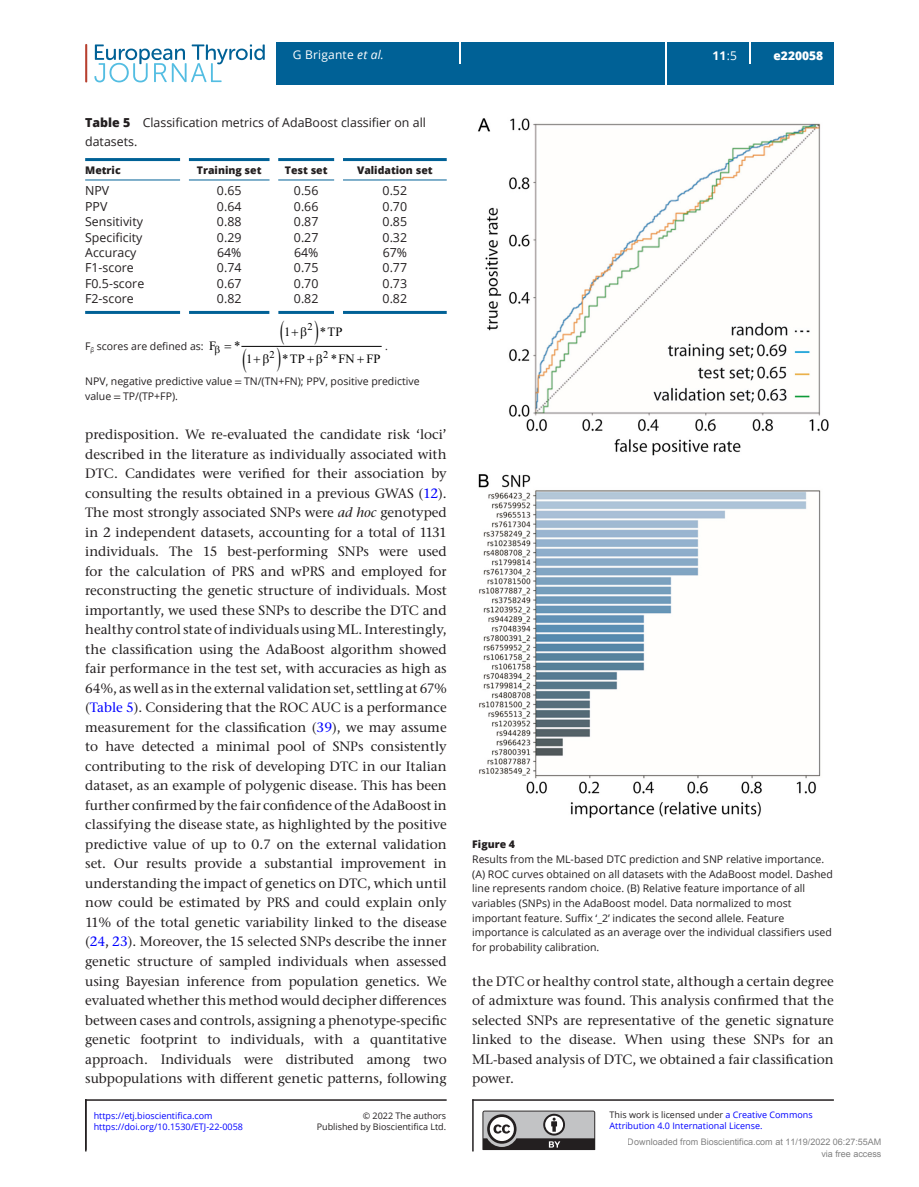
<style>
.page{position:relative;width:919px;height:1187px;background:#fff}
.page>*{position:absolute;margin:0;border:0;box-sizing:border-box;transform-origin:0 0}
.TXT{font:500 13.5px/19.5px "Stone Serif ITC Pro";color:#231f20;text-align:justify}
.t1{font:12.75px "Times New Roman";color:#000}
.TB{font:12.3px "Open Sans";color:#231f20}
.TC{font:12.3px/19.5px "Open Sans";color:#231f20}
.TB_Bot_Rule{font:12.3px "Open Sans";color:#231f20}
.t2{font:12px "Open Sans";letter-spacing:.015em;color:#fff}
.t3{font:800 12px "Open Sans";color:#fff}
.t4{font:700 12px "Open Sans";color:#fff}
.FC{font:10.5px/14.5px "Open Sans";color:#231f20}
.TFN{font:10.5px/14.7px "Open Sans";color:#231f20}
.TCH{font:800 10.5px "Open Sans";color:#231f20}
.TFN_F{font:10.5px "Open Sans";color:#231f20}
.FC-2{font:800 10.5px "Open Sans";color:#231f20}
.t5{font:10.5px "Times New Roman";color:#000}
.t6{font:9px/11.2px "Open Sans";color:#00f}
.t7{font:9px/12px "Arial";color:rgb(0 0 0/.5);text-align:right}
.t8{font:9px/11.2px "Open Sans";color:#231f20;text-align:right}
.s1{font-style:italic}
.s2{font-weight:400}
.s3{font-weight:800}
.s4{font-family:"STIX Two Text"}
.s5{color:#00f}
.s6{color:#231f20}
</style>
<div class="page">
<div style="left:276px;top:42px;width:557px;height:43px;background:#006196"></div>
<svg style="left:94px;top:44px;width:171px;height:38px"></svg>
<hr style="left:85px;top:44px;width:2px;height:38px;background:#b7402f">
<svg style="left:459px;top:42px;width:1px;height:22px"></svg>
<hr style="left:665px;top:42px;width:1px;height:43px;background:#fff">
<svg style="left:749px;top:42px;width:1px;height:22px"></svg>
<hr style="left:85px;top:158px;width:95px;height:3px;background:#006196">
<hr style="left:85px;top:180px;width:95px;height:1px;background:#006196">
<hr style="left:189px;top:158px;width:80px;height:3px;background:#006196">
<hr style="left:189px;top:180px;width:80px;height:1px;background:#006196">
<hr style="left:278px;top:158px;width:56px;height:3px;background:#006196">
<hr style="left:278px;top:180px;width:56px;height:1px;background:#006196">
<hr style="left:343px;top:158px;width:103px;height:3px;background:#006196">
<hr style="left:343px;top:180px;width:103px;height:1px;background:#006196">
<hr style="left:85px;top:311px;width:95px;height:3px;background:#006196">
<hr style="left:189px;top:311px;width:80px;height:3px;background:#006196">
<hr style="left:278px;top:311px;width:56px;height:3px;background:#006196">
<hr style="left:343px;top:311px;width:103px;height:3px;background:#006196">
<hr style="left:241px;top:346px;width:140px;height:1px;background:#000">
<img style="left:478px;top:118px;width:351px;height:700px">
<svg style="left:482px;top:1110px;width:113px;height:39px;background:#919091"></svg>
<hr style="left:85px;top:1099px;width:361px;height:1px;background:#231f20">
<hr style="left:85px;top:1099px;width:2px;height:52px;background:#231f20">
<hr style="left:472px;top:1099px;width:1px;height:52px;background:#231f20">
<hr style="left:472px;top:1099px;width:361px;height:1px;background:#231f20">
<svg style="left:277px;top:345px;width:7px;height:2px"></svg>
<p class="t2" style="left:293px;top:47px;width:92px">G Brigante <span class="s1">et al.</span></p>
<p class="t4" style="left:712px;top:47px;width:26px">11<span class="s2">:5</span></p>
<p class="t3" style="left:773px;top:46px;width:51px">e220058</p>
<p class="TC" style="left:85px;top:112px;width:342px"><span class="s3">Table 5</span> Classification metrics of AdaBoost classifier on all datasets.</p>
<p class="TCH" style="left:85px;top:162px;width:37px">Metric</p>
<p class="TCH" style="left:197px;top:162px;width:66px">Training set</p>
<p class="TCH" style="left:285px;top:162px;width:44px">Test set</p>
<p class="TCH" style="left:357px;top:162px;width:77px">Validation set</p>
<p class="TB" style="left:85px;top:182px;width:26px">NPV</p>
<p class="TB" style="left:217px;top:182px;width:26px">0.65</p>
<p class="TB" style="left:294px;top:182px;width:26px">0.56</p>
<p class="TB" style="left:382px;top:182px;width:26px">0.52</p>
<p class="TB" style="left:85px;top:198px;width:24px">PPV</p>
<p class="TB" style="left:217px;top:198px;width:26px">0.64</p>
<p class="TB" style="left:294px;top:198px;width:26px">0.66</p>
<p class="TB" style="left:382px;top:198px;width:26px">0.70</p>
<p class="TB" style="left:85px;top:213px;width:59px">Sensitivity</p>
<p class="TB" style="left:217px;top:213px;width:26px">0.88</p>
<p class="TB" style="left:294px;top:213px;width:26px">0.87</p>
<p class="TB" style="left:382px;top:213px;width:26px">0.85</p>
<p class="TB" style="left:85px;top:228px;width:59px">Specificity</p>
<p class="TB" style="left:217px;top:228px;width:26px">0.29</p>
<p class="TB" style="left:294px;top:228px;width:26px">0.27</p>
<p class="TB" style="left:382px;top:228px;width:26px">0.32</p>
<p class="TB" style="left:85px;top:244px;width:53px">Accuracy</p>
<p class="TB" style="left:217px;top:244px;width:26px">64%</p>
<p class="TB" style="left:294px;top:244px;width:26px">64%</p>
<p class="TB" style="left:382px;top:244px;width:26px">67%</p>
<p class="TB" style="left:85px;top:259px;width:50px">F1-score</p>
<p class="TB" style="left:217px;top:259px;width:26px">0.74</p>
<p class="TB" style="left:294px;top:259px;width:26px">0.75</p>
<p class="TB" style="left:382px;top:259px;width:26px">0.77</p>
<p class="TB" style="left:85px;top:275px;width:61px">F0.5-score</p>
<p class="TB" style="left:217px;top:275px;width:26px">0.67</p>
<p class="TB" style="left:294px;top:275px;width:26px">0.70</p>
<p class="TB" style="left:382px;top:275px;width:26px">0.73</p>
<p class="TB_Bot_Rule" style="left:85px;top:290px;width:50px">F2-score</p>
<p class="TB_Bot_Rule" style="left:217px;top:290px;width:26px">0.82</p>
<p class="TB_Bot_Rule" style="left:294px;top:290px;width:26px">0.82</p>
<p class="TB_Bot_Rule" style="left:382px;top:290px;width:26px">0.82</p>
<p class="TFN_F" style="left:85px;top:338px;width:120px">F<sub>β</sub> scores are defined as:</p>
<p class="t1" style="left:209px;top:338px;width:9px">F</p>
<p class="t5" style="left:307px;top:320px;width:7px">2</p>
<p class="t1" style="left:320px;top:324px;width:24px">*TP</p>
<p class="t1" style="left:284px;top:324px;width:8px">1</p>
<p class="t1" style="left:234px;top:338px;width:8px">*</p>
<p class="TFN_F" style="left:385px;top:338px;width:4px">.</p>
<p class="TFN" style="left:85px;top:374px;width:336px">NPV, negative predictive value <span class="s4">=</span> TN/(TN+FN); PPV, positive predictive value <span class="s4">=</span> TP/(TP+FP).</p>
<p class="t5" style="left:269px;top:348px;width:7px">2</p>
<p class="t5" style="left:323px;top:348px;width:7px">2</p>
<p class="t1" style="left:282px;top:351px;width:24px">*TP</p>
<p class="t1" style="left:331px;top:351px;width:51px">*FN FP</p>
<p class="t1" style="left:246px;top:351px;width:8px">1</p>
<p class="TXT" style="left:85px;top:425px;width:363px">predisposition. We re-evaluated the candidate risk ‘loci’ described in the literature as individually associated with DTC. Candidates were verified for their association by consulting the results obtained in a previous GWAS (<span class="s5">12</span>).<br>The most strongly associated SNPs were <span class="s1">ad hoc</span> genotyped in 2 independent datasets, accounting for a total of 1131 individuals. The 15 best-performing SNPs were used for the calculation of PRS and wPRS and employed for reconstructing the genetic structure of individuals. Most importantly, we used these SNPs to describe the DTC and healthy control state of individuals using ML. Interestingly, the classification using the AdaBoost algorithm showed fair performance in the test set, with accuracies as high as 64%, as well as in the external validation set, settling at 67% (<span class="s5">Table 5</span>). Considering that the ROC AUC is a performance measurement for the classification (<span class="s5">39</span>), we may assume to have detected a minimal pool of SNPs consistently contributing to the risk of developing DTC in our Italian dataset, as an example of polygenic disease. This has been further confirmed by the fair confidence of the AdaBoost in classifying the disease state, as highlighted by the positive predictive value of up to 0.7 on the external validation set. Our results provide a substantial improvement in understanding the impact of genetics on DTC, which until now could be estimated by PRS and could explain only 11% of the total genetic variability linked to the disease (<span class="s5">24</span>, <span class="s5">23</span>). Moreover, the 15 selected SNPs describe the inner genetic structure of sampled individuals when assessed using Bayesian inference from population genetics. We evaluated whether this method would decipher differences between cases and controls, assigning a phenotype-specific genetic footprint to individuals, with a quantitative approach. Individuals were distributed among two subpopulations with different genetic patterns, following</p>
<p class="FC-2" style="left:472px;top:836px;width:44px">Figure 4</p>
<p class="FC" style="left:472px;top:851px;width:362px">Results from the ML-based DTC prediction and SNP relative importance. (A) ROC curves obtained on all datasets with the AdaBoost model. Dashed line represents random choice. (B) Relative feature importance of all variables (SNPs) in the AdaBoost model. Data normalized to most important feature. Suffix ‘_2’ indicates the second allele. Feature importance is calculated as an average over the individual classifiers used for probability calibration.</p>
<p class="TXT" style="left:472px;top:971px;width:363px">the DTC or healthy control state, although a certain degree of admixture was found. This analysis confirmed that the selected SNPs are representative of the genetic signature linked to the disease. When using these SNPs for an ML-based analysis of DTC, we obtained a fair classification power.</p>
<p class="t6" style="left:94px;top:1109px;width:120px">https://etj.bioscientifica.com</p>
<p class="t8" style="left:317px;top:1109px;width:131px">© 2022 The authors<br>Published by Bioscientifica Ltd.</p>
<p class="t6" style="left:609px;top:1108px;width:204px"><span class="s6">This work is licensed under</span> a Creative Commons<br>Attribution 4.0 International License.</p>
<p class="t7" style="left:627px;top:1135px;width:255px">Downloaded from Bioscientifica.com at 11/19/2022 06:27:55AM via free access</p>
<p class="t6" style="left:94px;top:1121px;width:151px">https://doi.org/10.1530/ETJ-22-0058</p>
</div>
